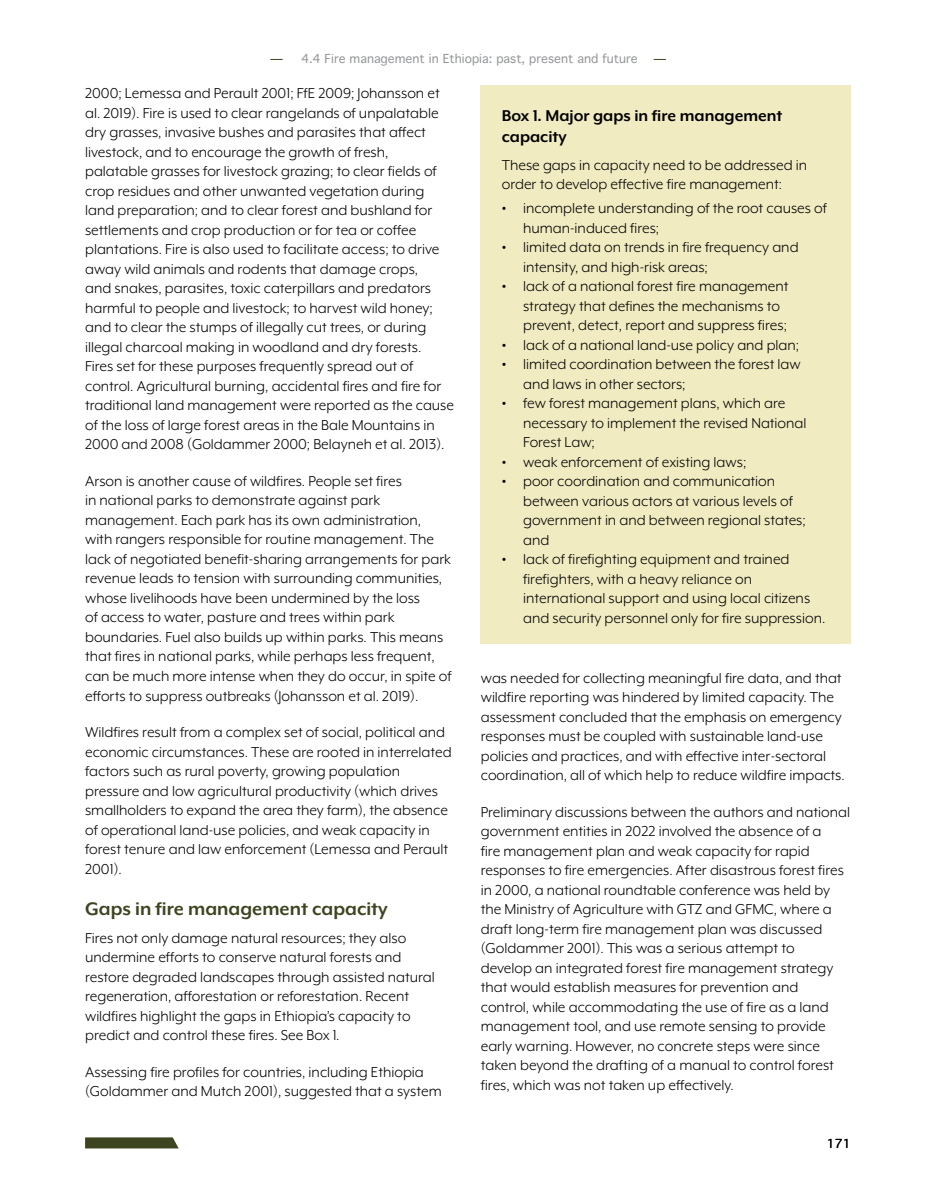
<style>
.page{position:relative;width:936px;height:1191px;background:#fff}
.page>*{position:absolute;margin:0;border:0;box-sizing:border-box;transform-origin:0 0}
.Heading_1{font:700 21px "Mr Eaves XL Mod OT";color:#3c451f}
.box-heading{font:700 18px/21px "Mr Eaves XL Mod OT";color:#000}
.Body{font:16.5px/19.5px "Mr Eaves XL Mod OT";color:#000}
.t1{font:12px "Thonburi";color:#939598}
.t2{font:12px "Thonburi";color:#000}
.t3{font:700 12px "Thonburi";color:#3c451f}
.s1{font-weight:700;color:#3c451f}
.s2{font-weight:700}
</style>
<div class="page">
<svg style="left:85px;top:1137px;width:94px;height:11px"></svg>
<div style="left:480px;top:85px;width:370px;height:559px;background:#f0ebc1"></div>
<p class="t1" style="left:270px;top:51px;width:368px"><span class="s1">—</span> 4.4 Fire management in Ethiopia: past, present and future</p>
<p class="t3" style="left:653px;top:51px;width:14px">—</p>
<p class="Body" style="left:85px;top:84px;width:370px">2000; Lemessa and Perault 2001; FfE 2009; Johansson et al. 2019). Fire is used to clear rangelands of unpalatable dry grasses, invasive bushes and parasites that affect livestock, and to encourage the growth of fresh, palatable grasses for livestock grazing; to clear fields of crop residues and other unwanted vegetation during land preparation; and to clear forest and bushland for settlements and crop production or for tea or coffee plantations. Fire is also used to facilitate access; to drive away wild animals and rodents that damage crops,<br>and snakes, parasites, toxic caterpillars and predators harmful to people and livestock; to harvest wild honey; and to clear the stumps of illegally cut trees, or during illegal charcoal making in woodland and dry forests.<br>Fires set for these purposes frequently spread out of control. Agricultural burning, accidental fires and fire for traditional land management were reported as the cause of the loss of large forest areas in the Bale Mountains in 2000 and 2008 (Goldammer 2000; Belayneh et al. 2013).</p>
<p class="Body" style="left:85px;top:471px;width:368px">Arson is another cause of wildfires. People set fires<br>in national parks to demonstrate against park management. Each park has its own administration, with rangers responsible for routine management. The lack of negotiated benefit-sharing arrangements for park revenue leads to tension with surrounding communities, whose livelihoods have been undermined by the loss<br>of access to water, pasture and trees within park boundaries. Fuel also builds up within parks. This means that fires in national parks, while perhaps less frequent, can be much more intense when they do occur, in spite of efforts to suppress outbreaks (Johansson et al. 2019).</p>
<p class="Body" style="left:85px;top:722px;width:368px">Wildfires result from a complex set of social, political and economic circumstances. These are rooted in interrelated factors such as rural poverty, growing population pressure and low agricultural productivity (which drives smallholders to expand the area they farm), the absence of operational land-use policies, and weak capacity in forest tenure and law enforcement (Lemessa and Perault 2001).</p>
<p class="Heading_1" style="left:85px;top:897px;width:304px">Gaps in fire management capacity</p>
<p class="Body" style="left:85px;top:928px;width:351px">Fires not only damage natural resources; they also undermine efforts to conserve natural forests and restore degraded landscapes through assisted natural regeneration, afforestation or reforestation. Recent wildfires highlight the gaps in Ethiopia’s capacity to predict and control these fires. See Box 1.</p>
<p class="Body" style="left:85px;top:1062px;width:358px">Assessing fire profiles for countries, including Ethiopia (Goldammer and Mutch 2001), suggested that a system</p>
<p class="box-heading" style="left:502px;top:105px;width:282px">Box 1. Major gaps in fire management capacity</p>
<p class="Body" style="left:502px;top:155px;width:307px">These gaps in capacity need to be addressed in order to develop effective fire management:</p>
<p class="Body" style="left:523px;top:198px;width:305px;text-indent:-21px"><span class="s2">•</span> incomplete understanding of the root causes of human-induced fires;</p>
<p class="Body" style="left:523px;top:237px;width:277px;text-indent:-21px"><span class="s2">•</span> limited data on trends in fire frequency and intensity, and high-risk areas;</p>
<p class="Body" style="left:523px;top:276px;width:267px;text-indent:-21px"><span class="s2">•</span> lack of a national forest fire management strategy that defines the mechanisms to prevent, detect, report and suppress fires;</p>
<p class="Body" style="left:502px;top:335px;width:299px"><span class="s2">•</span> lack of a national land-use policy and plan;</p>
<p class="Body" style="left:523px;top:354px;width:279px;text-indent:-21px"><span class="s2">•</span> limited coordination between the forest law and laws in other sectors;</p>
<p class="Body" style="left:523px;top:393px;width:285px;text-indent:-21px"><span class="s2">•</span> few forest management plans, which are necessary to implement the revised National<br>Forest Law;</p>
<p class="Body" style="left:502px;top:452px;width:246px"><span class="s2">•</span> weak enforcement of existing laws;</p>
<p class="Body" style="left:523px;top:471px;width:284px;text-indent:-21px"><span class="s2">•</span> poor coordination and communication between various actors at various levels of government in and between regional states; and</p>
<p class="Body" style="left:523px;top:549px;width:304px;text-indent:-21px"><span class="s2">•</span> lack of firefighting equipment and trained firefighters, with a heavy reliance on international support and using local citizens and security personnel only for fire suppression.</p>
<p class="Body" style="left:480px;top:668px;width:365px">was needed for collecting meaningful fire data, and that wildfire reporting was hindered by limited capacity. The assessment concluded that the emphasis on emergency responses must be coupled with sustainable land-use policies and practices, and with effective inter-sectoral coordination, all of which help to reduce wildfire impacts.</p>
<p class="Body" style="left:480px;top:802px;width:371px">Preliminary discussions between the authors and national government entities in 2022 involved the absence of a<br>fire management plan and weak capacity for rapid responses to fire emergencies. After disastrous forest fires in 2000, a national roundtable conference was held by the Ministry of Agriculture with GTZ and GFMC, where a draft long-term fire management plan was discussed (Goldammer 2001). This was a serious attempt to develop an integrated forest fire management strategy that would establish measures for prevention and control, while accommodating the use of fire as a land management tool, and use remote sensing to provide early warning. However, no concrete steps were since taken beyond the drafting of a manual to control forest fires, which was not taken up effectively.</p>
<p class="t2" style="left:826px;top:1137px;width:25px">171</p>
</div>
